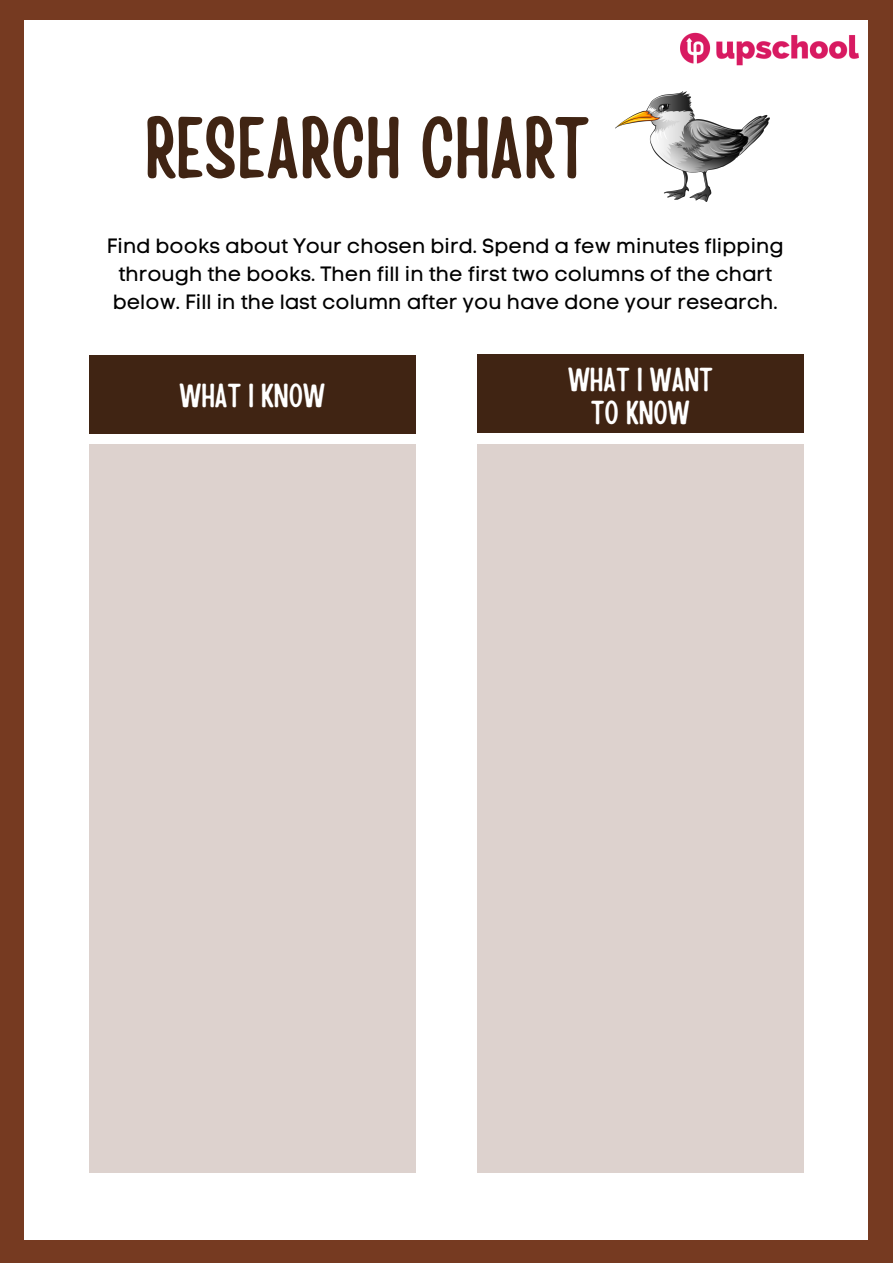
<style>
.page{position:relative;width:893px;height:1264px;background:#fff}
.page>*{position:absolute;margin:0;border:0;box-sizing:border-box;transform-origin:0 0}
.t1{font:85.95px "Handy Casual Condensed";color:#402413}
.t2{font:33px/32.5px "Handy Casual Condensed";color:#fff;text-align:center}
.t3{font:20.55px/28px "Code Pro Normal LC";color:#000}
</style>
<div class="page">
<div style="left:0;top:0;width:892px;height:1262px;background:#763a21"></div>
<div style="left:24px;top:20px;width:843px;height:1219px;background:#fff"></div>
<div style="left:89px;top:355px;width:326px;height:78px;background:#402413"></div>
<div style="left:89px;top:444px;width:326px;height:728px;background:#ddd2ce"></div>
<img style="left:615px;top:92px;width:154px;height:110px">
<div style="left:477px;top:444px;width:326px;height:728px;background:#ddd2ce"></div>
<div style="left:477px;top:354px;width:326px;height:79px;background:#402413"></div>
<img style="left:681px;top:32px;width:177px;height:33px">
<h1 class="t1" style="left:145px;top:92px;width:446px">RESEARCH CHART</h1>
<p class="t3" style="left:107px;top:231px;width:678px">Find books about Your chosen bird. Spend a few minutes flipping through the books. Then fill in the first two columns of the chart below. Fill in the last column after you have done your research.</p>
<h2 class="t2" style="left:179px;top:378px;width:147px">WHAT I KNOW</h2>
<h2 class="t2" style="left:568px;top:361px;width:146px">WHAT I WANT<br>TO KNOW</h2>
</div>
